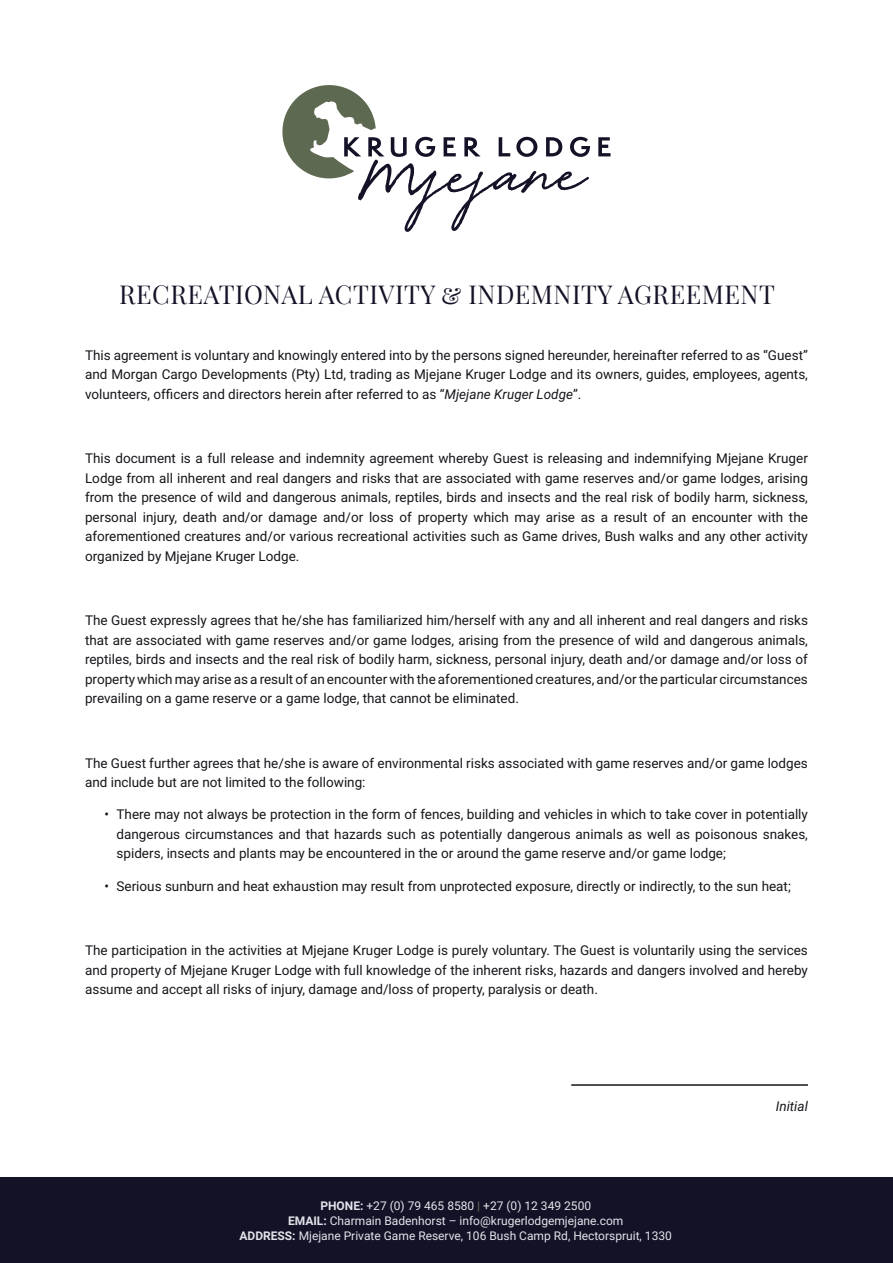
<style>
.page{position:relative;width:893px;height:1263px;background:#fff}
.page>*{position:absolute;margin:0;border:0;box-sizing:border-box;transform-origin:0 0}
.t1{font:25.5px "Playfair Display SC";letter-spacing:.02em;color:#141226}
.t2{font:13.5px/19.5px "Roboto";color:#15161a;text-align:justify}
.t3{font:italic 13.5px "Roboto";color:#15161a}
.t4{font:12px "Roboto";color:#e1e5eb}
.s1{font-style:italic}
.s2{font-weight:700}
.s3{font-weight:700;color:#5e6951}
</style>
<div class="page">
<svg style="left:598px;top:137px;width:13px;height:19px"></svg>
<svg style="left:282px;top:85px;width:308px;height:147px"></svg>
<div style="left:0;top:1178px;width:893px;height:85px;background:#141226"></div>
<hr style="left:571px;top:1084px;width:237px;height:2px;background:#15161a">
<p class="t1" style="left:119px;top:275px;width:657px">RECREATIONAL ACTIVITY &amp; INDEMNITY AGREEMENT</p>
<p class="t2" style="left:85px;top:345px;width:724px">This agreement is voluntary and knowingly entered into by the persons signed hereunder, hereinafter referred to as “Guest” and Morgan Cargo Developments (Pty) Ltd, trading as Mjejane Kruger Lodge and its owners, guides, employees, agents, volunteers, officers and directors herein after referred to as “<span class="s1">Mjejane Kruger Lodge</span>”.</p>
<p class="t2" style="left:85px;top:448px;width:724px">This document is a full release and indemnity agreement whereby Guest is releasing and indemnifying Mjejane Kruger Lodge from all inherent and real dangers and risks that are associated with game reserves and/or game lodges, arising from the presence of wild and dangerous animals, reptiles, birds and insects and the real risk of bodily harm, sickness, personal injury, death and/or damage and/or loss of property which may arise as a result of an encounter with the aforementioned creatures and/or various recreational activities such as Game drives, Bush walks and any other activity organized by Mjejane Kruger Lodge.</p>
<p class="t2" style="left:85px;top:610px;width:724px">The Guest expressly agrees that he/she has familiarized him/herself with any and all inherent and real dangers and risks that are associated with game reserves and/or game lodges, arising from the presence of wild and dangerous animals, reptiles, birds and insects and the real risk of bodily harm, sickness, personal injury, death and/or damage and/or loss of property which may arise as a result of an encounter with the aforementioned creatures, and/or the particular circumstances prevailing on a game reserve or a game lodge, that cannot be eliminated.</p>
<p class="t2" style="left:85px;top:753px;width:724px">The Guest further agrees that he/she is aware of environmental risks associated with game reserves and/or game lodges and include but are not limited to the following:</p>
<p class="t2" style="left:117px;top:804px;width:693px;text-indent:-12px">• There may not always be protection in the form of fences, building and vehicles in which to take cover in potentially dangerous circumstances and that hazards such as potentially dangerous animals as well as poisonous snakes, spiders, insects and plants may be encountered in the or around the game reserve and/or game lodge;</p>
<p class="t2" style="left:105px;top:876px;width:688px">• Serious sunburn and heat exhaustion may result from unprotected exposure, directly or indirectly, to the sun heat;</p>
<p class="t2" style="left:85px;top:940px;width:724px">The participation in the activities at Mjejane Kruger Lodge is purely voluntary. The Guest is voluntarily using the services and property of Mjejane Kruger Lodge with full knowledge of the inherent risks, hazards and dangers involved and hereby assume and accept all risks of injury, damage and/loss of property, paralysis or death.</p>
<p class="t4" style="left:320px;top:1197px;width:272px"><span class="s2">PHONE:</span> +27 (0) 79 465 8580 <span class="s3">|</span> +27 (0) 12 349 2500</p>
<p class="t4" style="left:288px;top:1212px;width:337px"><span class="s2">EMAIL:</span> Charmain Badenhorst – info@krugerlodgemjejane.com</p>
<p class="t4" style="left:239px;top:1227px;width:434px"><span class="s2">ADDRESS:</span> Mjejane Private Game Reserve, 106 Bush Camp Rd, Hectorspruit, 1330</p>
<p class="t3" style="left:776px;top:1097px;width:34px">Initial</p>
</div>
